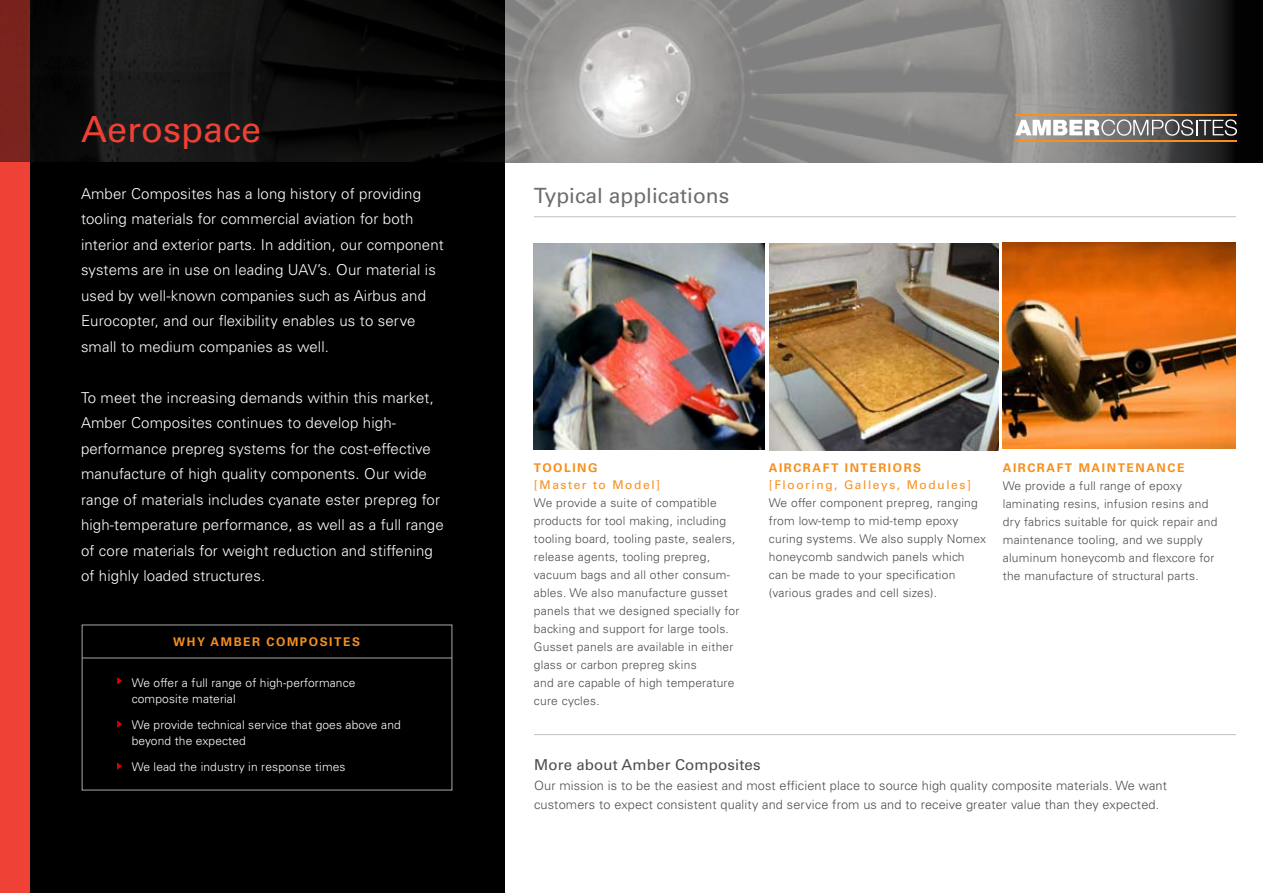
<style>
.page{position:relative;width:1263px;height:893px;background:#fff}
.page>*{position:absolute;margin:0;border:0;box-sizing:border-box;transform-origin:0 0}
.t1{font:36px "Univers LT Std";color:#ef4135}
.t2{font:21px "Univers LT Std";color:#6d6d6d}
.t3{font:300 15px/25.5px "Univers LT Std";letter-spacing:.01em;color:#fff}
.t4{font:15px "Univers LT Std";letter-spacing:.01em;color:#4d4d4d}
.t5{font:300 12.75px/18.8px "Univers LT Std";letter-spacing:.01em;color:#4d4d4d}
.t6{font:300 12px/18px "Univers LT Std";letter-spacing:.02em;color:#4d4d4d}
.t7{font:300 12px/16.5px "Univers LT Std";letter-spacing:.01em;color:#fff}
.t8{font:700 12px "Univers LT Std";letter-spacing:.13em;color:#f78f1e}
.t9{font:12px "Univers LT Std";letter-spacing:.13em;color:#f78f1e}
</style>
<div class="page">
<div style="left:0;top:162px;width:504px;height:731px;background:#000"></div>
<svg style="left:29px;top:0;width:475px;height:162px;background:#13100f"></svg>
<div style="left:0;top:162px;width:29px;height:731px;background:#ef4135"></div>
<div style="left:0;top:0;width:29px;height:162px;background:#7a231e"></div>
<img style="left:770px;top:243px;width:228px;height:207px">
<img style="left:1003px;top:243px;width:233px;height:206px">
<svg style="left:117px;top:677px;width:5px;height:7px"></svg>
<svg style="left:117px;top:720px;width:5px;height:8px"></svg>
<svg style="left:117px;top:762px;width:5px;height:8px"></svg>
<hr style="left:82px;top:658px;width:370px;height:1px;background:#a8a8a8">
<hr style="left:534px;top:216px;width:702px;height:1px;background:#a5a5a5">
<hr style="left:534px;top:734px;width:702px;height:1px;background:#a5a5a5">
<img style="left:534px;top:243px;width:230px;height:206px">
<svg style="left:504px;top:0;width:759px;height:163px;background:#848382"></svg>
<svg style="left:1015px;top:119px;width:222px;height:17px"></svg>
<hr style="left:1015px;top:140px;width:222px;height:1px;background:#f78f1e">
<hr style="left:1015px;top:114px;width:222px;height:2px;background:#f78f1e">
<h1 class="t1" style="left:81px;top:108px;width:182px">Aerospace</h1>
<p class="t3" style="left:81px;top:181px;width:364px">Amber Composites has a long history of providing tooling materials for commercial aviation for both interior and exterior parts. In addition, our component systems are in use on leading UAV’s. Our material is used by well-known companies such as Airbus and Eurocopter, and our flexibility enables us to serve small to medium companies as well.</p>
<p class="t3" style="left:81px;top:385px;width:364px">To meet the increasing demands within this market, Amber Composites continues to develop high&shy;performance prepreg systems for the cost-effective manufacture of high quality components. Our wide range of materials includes cyanate ester prepreg for high-temperature performance, as well as a full range of core materials for weight reduction and stiffening of highly loaded structures.</p>
<p class="t8" style="left:173px;top:634px;width:188px">WHY AMBER COMPOSITES</p>
<p class="t7" style="left:132px;top:674px;width:225px">We offer a full range of high-performance composite material</p>
<p class="t7" style="left:132px;top:716px;width:271px">We provide technical service that goes above and beyond the expected</p>
<p class="t7" style="left:132px;top:758px;width:215px">We lead the industry in response times</p>
<h2 class="t2" style="left:534px;top:183px;width:197px">Typical applications</h2>
<p class="t8" style="left:534px;top:461px;width:65px">TOOLING</p>
<p class="t9" style="left:534px;top:478px;width:128px">[Master to Model]</p>
<p class="t6" style="left:534px;top:494px;width:207px">We provide a suite of compatible products for tool making, including tooling board, tooling paste, sealers, release agents, tooling prepreg, vacuum bags and all other consum&shy;ables. We also manufacture gusset panels that we designed specially for backing and support for large tools.<br>Gusset panels are available in either glass or carbon prepreg skins<br>and are capable of high temperature cure cycles.</p>
<p class="t8" style="left:769px;top:461px;width:154px">AIRCRAFT INTERIORS</p>
<p class="t9" style="left:769px;top:478px;width:204px">[Flooring, Galleys, Modules]</p>
<p class="t6" style="left:769px;top:494px;width:219px">We offer component prepreg, ranging from low-temp to mid-temp epoxy curing systems. We also supply Nomex honeycomb sandwich panels which can be made to your specification (various grades and cell sizes).</p>
<p class="t8" style="left:1003px;top:461px;width:183px">AIRCRAFT MAINTENANCE</p>
<p class="t6" style="left:1003px;top:477px;width:216px">We provide a full range of epoxy laminating resins, infusion resins and dry fabrics suitable for quick repair and maintenance tooling, and we supply aluminum honeycomb and flexcore for the manufacture of structural parts.</p>
<p class="t4" style="left:534px;top:756px;width:228px">More about Amber Composites</p>
<p class="t5" style="left:534px;top:776px;width:634px">Our mission is to be the easiest and most efficient place to source high quality composite materials. We want customers to expect consistent quality and service from us and to receive greater value than they expected.</p>
</div>
